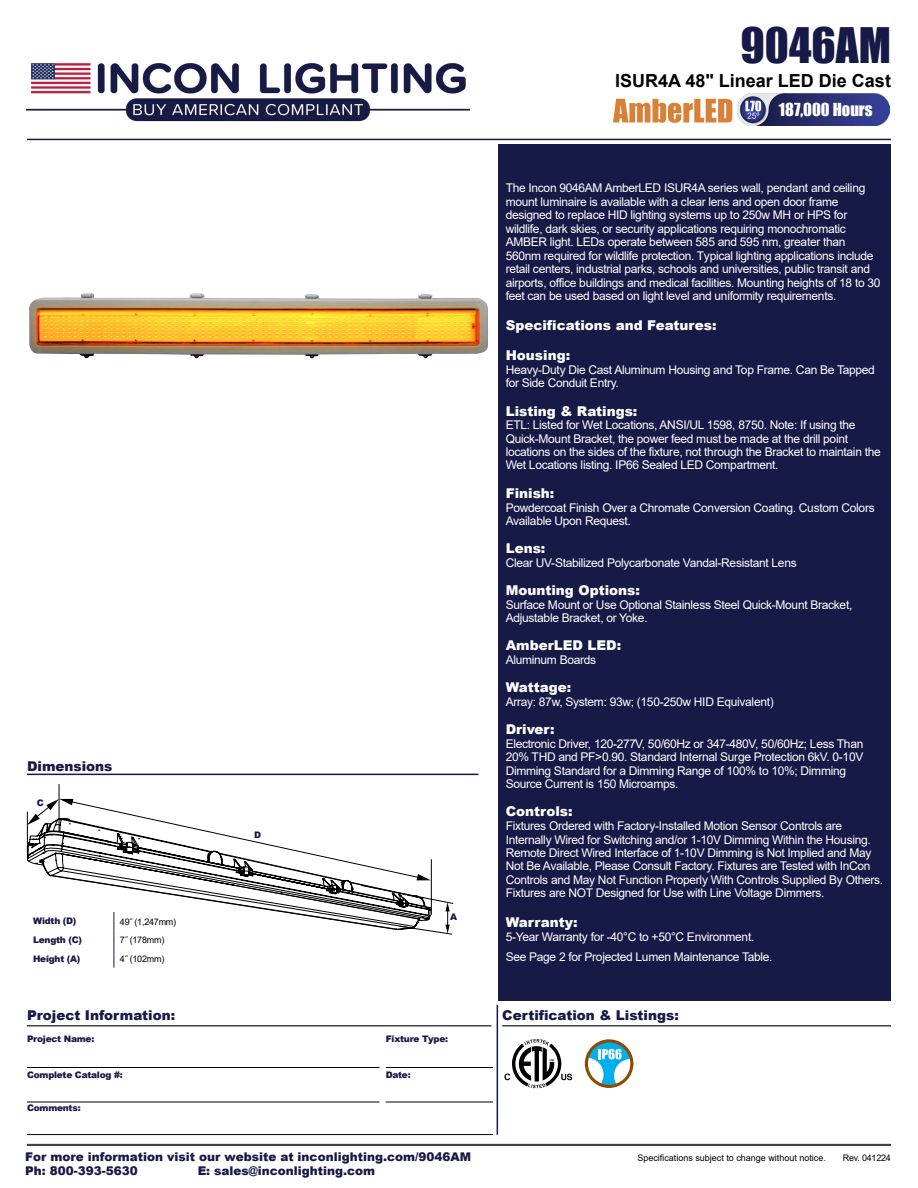
<style>
.page{position:relative;width:918px;height:1188px;background:#fff}
.page>*{position:absolute;margin:0;border:0;box-sizing:border-box;transform-origin:0 0}
.t1{font:45px "Impact";color:#171a47}
.t2{font:700 18px "Arial";color:#000101}
.t3{font:16.5px "Impact";color:#fff}
.t4{font:900 13.5px "Arial";color:#fff}
.t5{font:900 13.5px "Arial";color:#171a47}
.t6{font:12px/13.4px "Arial";letter-spacing:-.025em;color:#fff}
.t7{font:900 12px "Arial";color:#171a47}
.t8{font:900 9px "Arial";letter-spacing:-.025em;color:#171a47}
.t9{font:9px "Arial";color:#000}
.t10{font:9px "Arial";letter-spacing:-.025em;color:#000}
</style>
<div class="page">
<img style="left:27px;top:61px;width:442px;height:61px">
<hr style="left:27px;top:139px;width:864px;height:1px;background:#171a47">
<svg style="left:613px;top:99px;width:119px;height:24px"></svg>
<img style="left:738px;top:94px;width:152px;height:31px">
<hr style="left:27px;top:1134px;width:466px;height:1px;background:#000">
<hr style="left:27px;top:1067px;width:353px;height:1px;background:#000">
<hr style="left:27px;top:1102px;width:353px;height:1px;background:#000">
<hr style="left:386px;top:1102px;width:107px;height:1px;background:#000">
<hr style="left:386px;top:1067px;width:107px;height:1px;background:#000">
<hr style="left:497px;top:1005px;width:1px;height:130px;background:#171a47">
<hr style="left:27px;top:1025px;width:464px;height:2px;background:#444543">
<hr style="left:502px;top:1025px;width:389px;height:2px;background:#444543">
<div style="left:27px;top:1144px;width:864px;height:2px;border:2px solid #444543"></div>
<div style="left:499px;top:145px;width:392px;height:856px;background:#171a47"></div>
<img style="left:29px;top:293px;width:459px;height:66px">
<svg style="left:585px;top:1039px;width:48px;height:49px"></svg>
<svg style="left:504px;top:1039px;width:68px;height:49px"></svg>
<hr style="left:59px;top:784px;width:1px;height:48px;background:#000101">
<hr style="left:27px;top:774px;width:451px;height:1px;background:#171a47">
<svg style="left:27px;top:799px;width:427px;height:169px"></svg>
<p class="t5" style="left:27px;top:756px;width:87px">Dimensions</p>
<p class="t8" style="left:37px;top:797px;width:9px">C</p>
<p class="t8" style="left:33px;top:915px;width:45px">Width (D)</p>
<p class="t9" style="left:120px;top:915px;width:58px">49˝ (1,247mm)</p>
<p class="t8" style="left:33px;top:933px;width:50px">Length (C)</p>
<p class="t9" style="left:120px;top:934px;width:46px">7˝ (178mm)</p>
<p class="t8" style="left:33px;top:952px;width:49px">Height (A)</p>
<p class="t9" style="left:120px;top:952px;width:46px">4˝ (102mm)</p>
<p class="t8" style="left:254px;top:828px;width:9px">D</p>
<p class="t8" style="left:450px;top:910px;width:9px">A</p>
<h1 class="t1" style="left:741px;top:11px;width:152px">9046AM</h1>
<h2 class="t2" style="left:615px;top:68px;width:277px">ISUR4A 48" Linear LED Die Cast</h2>
<h3 class="t3" style="left:779px;top:97px;width:95px">187,000 Hours</h3>
<p class="t6" style="left:506px;top:181px;width:376px">The Incon 9046AM AmberLED ISUR4A series wall, pendant and ceiling mount luminaire is available with a clear lens and open door frame designed to replace HID lighting systems up to 250w MH or HPS for wildlife, dark skies, or security applications requiring monochromatic AMBER light. LEDs operate between 585 and 595 nm, greater than 560nm required for wildlife protection. Typical lighting applications include retail centers, industrial parks, schools and universities, public transit and airports, office buildings and medical facilities. Mounting heights of 18 to 30 feet can be used based on light level and uniformity requirements.</p>
<p class="t4" style="left:506px;top:316px;width:212px">Specifications and Features:</p>
<p class="t4" style="left:506px;top:346px;width:66px">Housing:</p>
<p class="t6" style="left:506px;top:363px;width:371px">Heavy-Duty Die Cast Aluminum Housing and Top Frame. Can Be Tapped for Side Conduit Entry.</p>
<p class="t4" style="left:506px;top:401px;width:133px">Listing &amp; Ratings:</p>
<p class="t6" style="left:506px;top:418px;width:377px">ETL: Listed for Wet Locations, ANSI/UL 1598, 8750. Note: If using the Quick-Mount Bracket, the power feed must be made at the drill point locations on the sides of the fixture, not through the Bracket to maintain the Wet Locations listing. IP66 Sealed LED Compartment.</p>
<p class="t4" style="left:506px;top:483px;width:50px">Finish:</p>
<p class="t6" style="left:506px;top:501px;width:370px">Powdercoat Finish Over a Chromate Conversion Coating. Custom Colors<br>Available Upon Request.</p>
<p class="t4" style="left:506px;top:539px;width:41px">Lens:</p>
<p class="t6" style="left:506px;top:556px;width:293px">Clear UV-Stabilized Polycarbonate Vandal-Resistant Lens</p>
<p class="t4" style="left:506px;top:580px;width:136px">Mounting Options:</p>
<p class="t6" style="left:506px;top:598px;width:348px">Surface Mount or Use Optional Stainless Steel Quick-Mount Bracket,<br>Adjustable Bracket, or Yoke.</p>
<p class="t4" style="left:506px;top:636px;width:117px">AmberLED LED:</p>
<p class="t6" style="left:506px;top:653px;width:92px">Aluminum Boards</p>
<p class="t4" style="left:506px;top:678px;width:67px">Wattage:</p>
<p class="t6" style="left:506px;top:695px;width:270px">Array: 87w, System: 93w; (150-250w HID Equivalent)</p>
<p class="t4" style="left:506px;top:719px;width:50px">Driver:</p>
<p class="t6" style="left:506px;top:737px;width:359px">Electronic Driver, 120-277V, 50/60Hz or 347-480V, 50/60Hz; Less Than 20% THD and PF&gt;0.90. Standard Internal Surge Protection 6kV. 0-10V Dimming Standard for a Dimming Range of 100% to 10%; Dimming Source Current is 150 Microamps.</p>
<p class="t4" style="left:506px;top:802px;width:68px">Controls:</p>
<p class="t6" style="left:506px;top:819px;width:379px">Fixtures Ordered with Factory-Installed Motion Sensor Controls are Internally Wired for Switching and/or 1-10V Dimming Within the Housing.<br>Remote Direct Wired Interface of 1-10V Dimming is Not Implied and May Not Be Available, Please Consult Factory. Fixtures are Tested with InCon Controls and May Not Function Properly With Controls Supplied By Others.<br>Fixtures are NOT Designed for Use with Line Voltage Dimmers.</p>
<p class="t4" style="left:506px;top:913px;width:73px">Warranty:</p>
<p class="t6" style="left:506px;top:926px;width:268px;line-height:20.2px">5-Year Warranty for -40°C to +50°C Environment.<br>See Page 2 for Projected Lumen Maintenance Table.</p>
<p class="t5" style="left:27px;top:1005px;width:150px">Project Information:</p>
<p class="t5" style="left:502px;top:1005px;width:178px">Certification &amp; Listings:</p>
<p class="t8" style="left:27px;top:1032px;width:69px">Project Name:</p>
<p class="t8" style="left:27px;top:1068px;width:97px">Complete Catalog #:</p>
<p class="t8" style="left:27px;top:1101px;width:55px">Comments:</p>
<p class="t8" style="left:386px;top:1032px;width:64px">Fixture Type:</p>
<p class="t8" style="left:386px;top:1068px;width:26px">Date:</p>
<p class="t7" style="left:25px;top:1148px;width:447px">For more information visit our website at inconlighting.com/9046AM</p>
<p class="t9" style="left:637px;top:1152px;width:190px">Specifications subject to change without notice.</p>
<p class="t7" style="left:25px;top:1162px;width:114px">Ph: 800-393-5630</p>
<p class="t7" style="left:198px;top:1162px;width:179px">E: sales@inconlighting.com</p>
<p class="t10" style="left:843px;top:1152px;width:50px">Rev. 041224</p>
</div>
